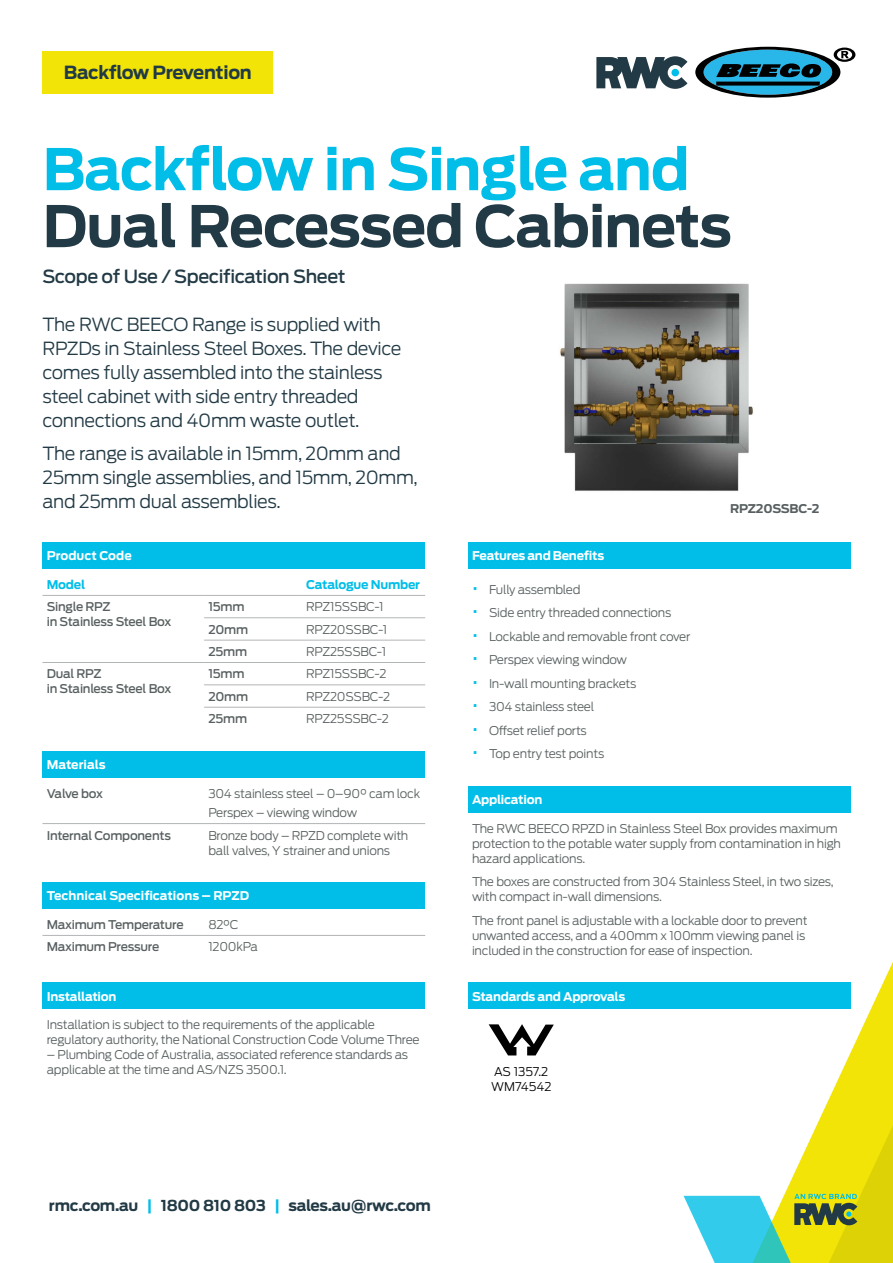
<style>
.page{position:relative;width:893px;height:1263px;background:#fff}
.page>*{position:absolute;margin:0;border:0;box-sizing:border-box;transform-origin:0 0}
.t1{font:700 57px "Antenna";letter-spacing:-.02em;color:#223a45}
.t2{font:700 57px "Antenna";letter-spacing:-.02em;color:#00bee8}
.t3{font:300 18px/24px "Antenna";letter-spacing:-.02em;color:#223a45}
.t4{font:500 18px "Antenna";letter-spacing:-.02em;color:#223a45}
.t5{font:700 18px "Antenna";letter-spacing:-.025em;color:#223a45}
.t6{font:700 15px "Antenna";letter-spacing:-.02em;color:#223a45}
.t7{font:300 12px/15px "Antenna";letter-spacing:-.02em;color:#585f60}
.t8{font:500 12px/15px "Antenna";letter-spacing:-.02em;color:#585f60}
.t9{font:700 12px "Antenna";letter-spacing:-.02em;color:#fff}
.t10{font:700 12px "Antenna";color:#fff}
.t11{font:700 12px "Antenna";letter-spacing:-.02em;color:#00bee8}
.t12{font:300 12px/15px "Antenna";letter-spacing:-.005em;color:#000}
.t13{font:700 12px "Antenna";letter-spacing:-.02em;color:#585f60}
.t14{font:500 12px "Antenna";letter-spacing:-.045em;color:#585f60}
.s1{font-size:18px;color:#00bee8}
.s2{color:#00bee8}
</style>
<div class="page">
<div style="left:43px;top:51px;width:230px;height:42px;background:#f2e406"></div>
<svg style="left:838px;top:962px;width:55px;height:117px;fill:#f2e406"></svg>
<svg style="left:684px;top:1079px;width:209px;height:184px"></svg>
<svg style="left:596px;top:56px;width:91px;height:33px"></svg>
<svg style="left:695px;top:47px;width:160px;height:51px"></svg>
<svg style="left:716px;top:82px;width:104px;height:4px"></svg>
<div style="left:43px;top:542px;width:382px;height:27px;background:#00bee8"></div>
<hr style="left:43px;top:595px;width:161px;height:1px;background:#b2b5b6">
<hr style="left:204px;top:595px;width:98px;height:1px;background:#b2b5b6">
<hr style="left:302px;top:595px;width:123px;height:1px;background:#b2b5b6">
<hr style="left:204px;top:617px;width:98px;height:1px;background:#b2b5b6">
<hr style="left:302px;top:617px;width:123px;height:1px;background:#b2b5b6">
<hr style="left:204px;top:640px;width:98px;height:1px;background:#b2b5b6">
<hr style="left:302px;top:640px;width:123px;height:1px;background:#b2b5b6">
<hr style="left:43px;top:662px;width:161px;height:1px;background:#b2b5b6">
<hr style="left:204px;top:662px;width:98px;height:1px;background:#b2b5b6">
<hr style="left:302px;top:662px;width:123px;height:1px;background:#b2b5b6">
<hr style="left:204px;top:685px;width:98px;height:1px;background:#b2b5b6">
<hr style="left:302px;top:685px;width:123px;height:1px;background:#b2b5b6">
<hr style="left:204px;top:707px;width:98px;height:1px;background:#b2b5b6">
<hr style="left:302px;top:707px;width:123px;height:1px;background:#b2b5b6">
<div style="left:468px;top:542px;width:382px;height:27px;background:#00bee8"></div>
<div style="left:468px;top:786px;width:382px;height:27px;background:#00bee8"></div>
<div style="left:43px;top:751px;width:382px;height:27px;background:#00bee8"></div>
<hr style="left:43px;top:823px;width:161px;height:1px;background:#b2b5b6">
<hr style="left:204px;top:823px;width:221px;height:1px;background:#b2b5b6">
<div style="left:43px;top:882px;width:382px;height:27px;background:#00bee8"></div>
<hr style="left:43px;top:935px;width:161px;height:1px;background:#b2b5b6">
<hr style="left:204px;top:935px;width:221px;height:1px;background:#b2b5b6">
<div style="left:43px;top:982px;width:382px;height:27px;background:#00bee8"></div>
<div style="left:468px;top:982px;width:382px;height:27px;background:#00bee8"></div>
<svg style="left:489px;top:1024px;width:65px;height:31px"></svg>
<img style="left:560px;top:283px;width:193px;height:208px">
<h2 class="t5" style="left:64px;top:62px;width:190px">Backflow Prevention</h2>
<h1 class="t2" style="left:43px;top:135px;width:649px">Backflow in Single and</h1>
<h1 class="t1" style="left:43px;top:192px;width:691px">Dual Recessed Cabinets</h1>
<h2 class="t4" style="left:43px;top:266px;width:305px">Scope of Use / Specification Sheet</h2>
<h2 class="t3" style="left:43px;top:313px;width:360px">The RWC BEECO Range is supplied with RPZDs in Stainless Steel Boxes. The device comes fully assembled into the stainless steel cabinet with side entry threaded connections and 40mm waste outlet.</h2>
<h2 class="t3" style="left:43px;top:441px;width:377px">The range is available in 15mm, 20mm and<br>25mm single assemblies, and 15mm, 20mm, and 25mm dual assemblies.</h2>
<p class="t10" style="left:47px;top:549px;width:86px">Product Code</p>
<p class="t11" style="left:47px;top:577px;width:40px">Model</p>
<p class="t11" style="left:306px;top:577px;width:115px">Catalogue Number</p>
<p class="t8" style="left:47px;top:599px;width:126px">Single RPZ<br>in Stainless Steel Box</p>
<p class="t8" style="left:208px;top:599px;width:38px">15mm</p>
<p class="t7" style="left:306px;top:599px;width:79px">RPZ15SSBC-1</p>
<p class="t8" style="left:208px;top:622px;width:41px">20mm</p>
<p class="t7" style="left:306px;top:622px;width:83px">RPZ20SSBC-1</p>
<p class="t8" style="left:208px;top:644px;width:40px">25mm</p>
<p class="t7" style="left:306px;top:644px;width:82px">RPZ25SSBC-1</p>
<p class="t8" style="left:47px;top:667px;width:126px">Dual RPZ<br>in Stainless Steel Box</p>
<p class="t8" style="left:208px;top:667px;width:38px">15mm</p>
<p class="t7" style="left:306px;top:667px;width:82px">RPZ15SSBC-2</p>
<p class="t8" style="left:208px;top:689px;width:41px">20mm</p>
<p class="t7" style="left:306px;top:689px;width:85px">RPZ20SSBC-2</p>
<p class="t8" style="left:208px;top:711px;width:40px">25mm</p>
<p class="t7" style="left:306px;top:711px;width:84px">RPZ25SSBC-2</p>
<p class="t10" style="left:47px;top:758px;width:60px">Materials</p>
<p class="t14" style="left:47px;top:786px;width:58px">Valve box</p>
<p class="t7" style="left:208px;top:784px;width:213px;line-height:19.2px">304 stainless steel – 0–90° cam lock<br>Perspex – viewing window</p>
<p class="t8" style="left:47px;top:828px;width:126px">Internal Components</p>
<p class="t7" style="left:208px;top:828px;width:202px">Bronze body – RPZD complete with ball valves, Y strainer and unions</p>
<p class="t10" style="left:47px;top:889px;width:204px">Technical Specifications – RPZD</p>
<p class="t8" style="left:47px;top:917px;width:138px">Maximum Temperature</p>
<p class="t7" style="left:208px;top:917px;width:32px">82°C</p>
<p class="t8" style="left:47px;top:939px;width:114px">Maximum Pressure</p>
<p class="t7" style="left:208px;top:939px;width:51px">1200kPa</p>
<p class="t9" style="left:47px;top:989px;width:71px">Installation</p>
<p class="t7" style="left:47px;top:1017px;width:374px">Installation is subject to the requirements of the applicable regulatory authority, the National Construction Code Volume Three</p>
<p class="t7" style="left:47px;top:1047px;width:363px">– Plumbing Code of Australia, associated reference standards as applicable at the time and AS/NZS 3500.1.</p>
<p class="t13" style="left:730px;top:501px;width:91px">RPZ20SSBC-2</p>
<p class="t9" style="left:472px;top:549px;width:134px">Features and Benefits</p>
<p class="t7" style="left:472px;top:582px;width:110px"><span class="s1">•</span> Fully assembled</p>
<p class="t7" style="left:472px;top:605px;width:201px"><span class="s1">•</span> Side entry threaded connections</p>
<p class="t7" style="left:472px;top:629px;width:220px"><span class="s1">•</span> Lockable and removable front cover</p>
<p class="t7" style="left:472px;top:652px;width:157px"><span class="s1">•</span> Perspex viewing window</p>
<p class="t7" style="left:472px;top:676px;width:166px"><span class="s1">•</span> In-wall mounting brackets</p>
<p class="t7" style="left:472px;top:699px;width:124px"><span class="s1">•</span> 304 stainless steel</p>
<p class="t7" style="left:472px;top:723px;width:116px"><span class="s1">•</span> Offset relief ports</p>
<p class="t7" style="left:472px;top:746px;width:134px"><span class="s1">•</span> Top entry test points</p>
<p class="t9" style="left:472px;top:793px;width:72px">Application</p>
<p class="t7" style="left:472px;top:821px;width:370px">The RWC BEECO RPZD in Stainless Steel Box provides maximum protection to the potable water supply from contamination in high hazard applications.</p>
<p class="t7" style="left:472px;top:874px;width:363px">The boxes are constructed from 304 Stainless Steel, in two sizes, with compact in-wall dimensions.</p>
<p class="t7" style="left:472px;top:913px;width:337px">The front panel is adjustable with a lockable door to prevent unwanted access, and a 400mm x 100mm viewing panel is included in the construction for ease of inspection.</p>
<p class="t9" style="left:472px;top:989px;width:155px">Standards and Approvals</p>
<p class="t12" style="left:491px;top:1064px;width:62px">AS 1357.2<br>WM74542</p>
<p class="t6" style="left:49px;top:1197px;width:383px">rmc.com.au <span class="s2">|</span> 1800 810 803 <span class="s2">|</span> sales.au@rwc.com</p>
</div>
